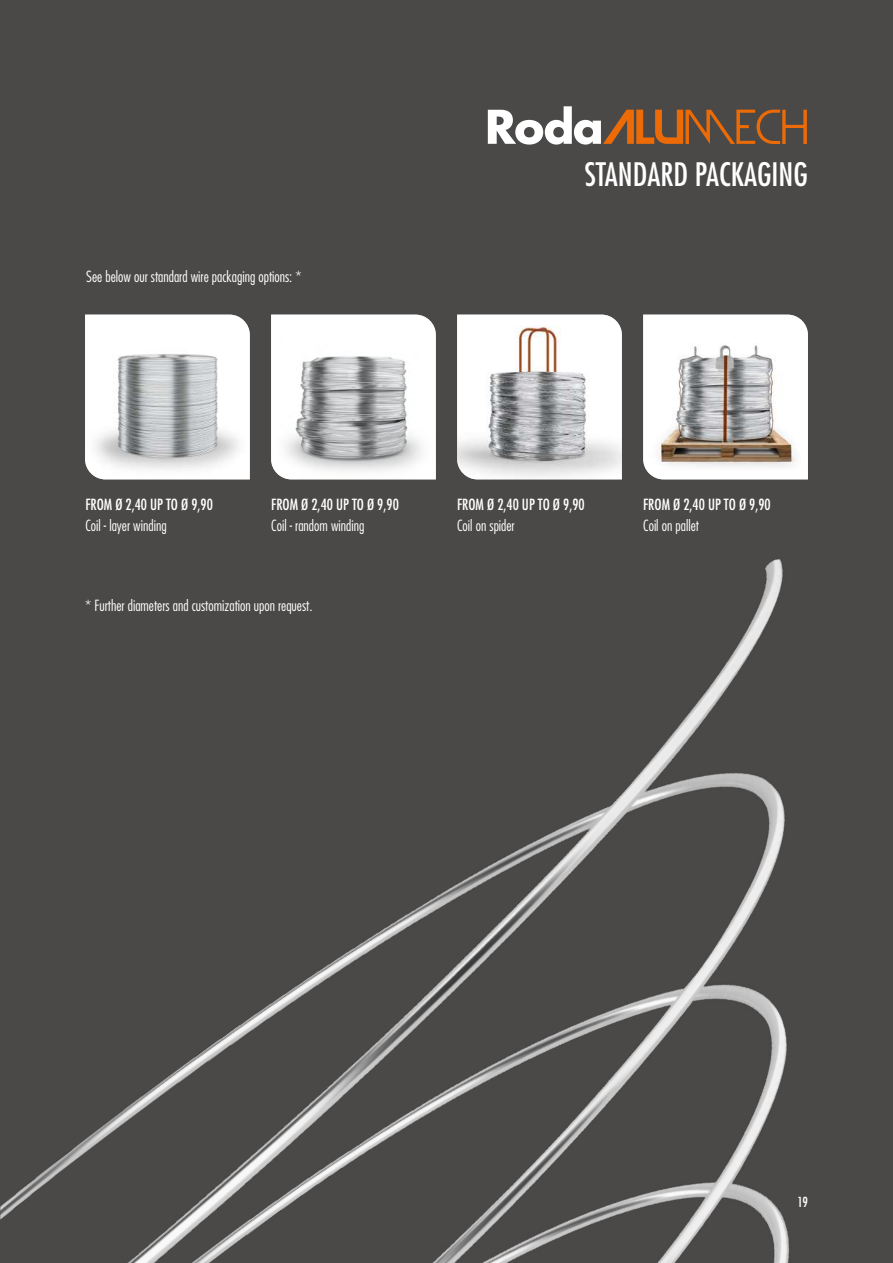
<style>
.page{position:relative;width:893px;height:1263px;background:#4b4948}
.page>*{position:absolute;margin:0;border:0;box-sizing:border-box;transform-origin:0 0}
.t1{font:condensed 31.5px "Futura Std";color:#fff}
.t2{font:300 condensed 15px "Futura Std";color:#fff}
.t3{font:condensed 15px "Futura Std";color:#fff}
.t4{font:condensed 13.5px "Futura Std";color:#fff}
</style>
<div class="page">
<img style="left:457px;top:315px;width:165px;height:42px">
<div style="left:85px;top:315px;width:165px;height:42px;background:#fff"></div>
<div style="left:643px;top:315px;width:165px;height:42px;background:#fff"></div>
<div style="left:271px;top:315px;width:165px;height:42px;background:#fff"></div>
<img style="left:0;top:357px;width:808px;height:906px">
<svg style="left:488px;top:106px;width:319px;height:39px"></svg>
<p class="t2" style="left:86px;top:268px;width:217px">See below our standard wire packaging options: *</p>
<h1 class="t1" style="left:585px;top:156px;width:225px">STANDARD PACKAGING</h1>
<p class="t3" style="left:85px;top:496px;width:129px">FROM Ø 2,40 UP TO Ø 9,90</p>
<p class="t2" style="left:85px;top:517px;width:83px">Coil - layer winding</p>
<p class="t3" style="left:271px;top:496px;width:129px">FROM Ø 2,40 UP TO Ø 9,90</p>
<p class="t2" style="left:271px;top:517px;width:95px">Coil - random winding</p>
<p class="t2" style="left:85px;top:597px;width:229px">* Further diameters and customization upon request.</p>
<p class="t3" style="left:457px;top:496px;width:129px">FROM Ø 2,40 UP TO Ø 9,90</p>
<p class="t2" style="left:457px;top:517px;width:59px">Coil on spider</p>
<p class="t3" style="left:643px;top:496px;width:129px">FROM Ø 2,40 UP TO Ø 9,90</p>
<p class="t2" style="left:643px;top:517px;width:57px">Coil on pallet</p>
<p class="t4" style="left:797px;top:1194px;width:12px">19</p>
</div>
